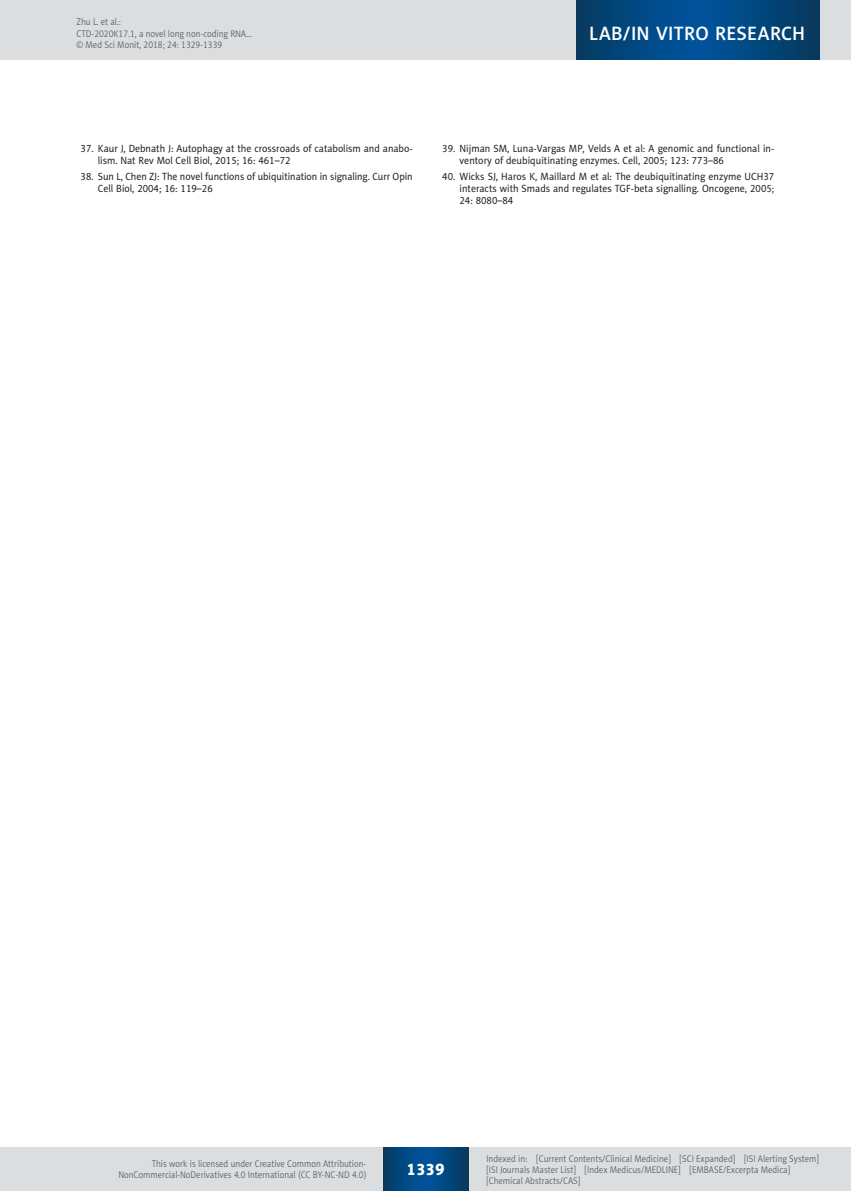
<style>
.page{position:relative;width:851px;height:1191px;background:#fff}
.page>*{position:absolute;margin:0;border:0;box-sizing:border-box;transform-origin:0 0}
.t1{font:19.5px "Naomi Sans EFN Medium";letter-spacing:.01em;color:#fff}
.t2{font:16.5px "Naomi Sans EFN Heavy";color:#fff}
.MSM_Referencje_punkt{font:10.5px/12px "Naomi Sans EFN";color:#231f20;scale:.95 1}
.MSM_Referencje_punkt-2{font:10.5px/12px "Naomi Sans EFN";color:#231f20;scale:.94 1}
.t3{font:9.75px/11.2px "Naomi Sans EFN Light";color:#57585a;scale:.9 1}
</style>
<div class="page">
<div style="left:0;top:1148px;width:850px;height:43px;background:#dcdddf"></div>
<svg style="left:383px;top:1147px;width:85px;height:43px;background:#02477e"></svg>
<div style="left:0;top:0;width:850px;height:60px;background:#dcdddf"></div>
<svg style="left:576px;top:0;width:243px;height:60px;background:#02477e"></svg>
<p class="t3" style="left:77px;top:16px;width:196px">Zhu L. et al.:<br>CTD-2020K17.1, a novel long non-coding RNA… © Med Sci Monit, 2018; 24: 1329-1339</p>
<h1 class="t1" style="left:589px;top:22px;width:217px">LAB/IN VITRO RESEARCH</h1>
<p class="MSM_Referencje_punkt" style="left:98px;top:142px;width:333px;text-indent:-17px">37. Kaur J, Debnath J: Autophagy at the crossroads of catabolism and anabo&shy;lism. Nat Rev Mol Cell Biol, 2015; 16: 461–72</p>
<p class="MSM_Referencje_punkt-2" style="left:98px;top:171px;width:336px;text-indent:-17px">38. Sun L, Chen ZJ: The novel functions of ubiquitination in signaling. Curr Opin<br>Cell Biol, 2004; 16: 119–26</p>
<p class="MSM_Referencje_punkt" style="left:459px;top:142px;width:333px;text-indent:-17px">39. Nijman SM, Luna-Vargas MP, Velds A et al: A genomic and functional in&shy;ventory of deubiquitinating enzymes. Cell, 2005; 123: 773–86</p>
<p class="MSM_Referencje_punkt" style="left:459px;top:171px;width:333px;text-align:justify;text-indent:-17px">40. Wicks SJ, Haros K, Maillard M et al: The deubiquitinating enzyme UCH37 interacts with Smads and regulates TGF-beta signalling. Oncogene, 2005; 24: 8080–84</p>
<p class="t3" style="left:118px;top:1158px;width:277px;text-align:right">This work is licensed under Creative Common Attribution-<br>NonCommercial-NoDerivatives 4.0 International (CC BY-NC-ND 4.0)</p>
<h2 class="t2" style="left:406px;top:1159px;width:40px">1339</h2>
<p class="t3" style="left:486px;top:1152px;width:371px">Indexed in: [Current Contents/Clinical Medicine] [SCI Expanded] [ISI Alerting System] [ISI Journals Master List] [Index Medicus/MEDLINE] [EMBASE/Excerpta Medica] [Chemical Abstracts/CAS]</p>
</div>
